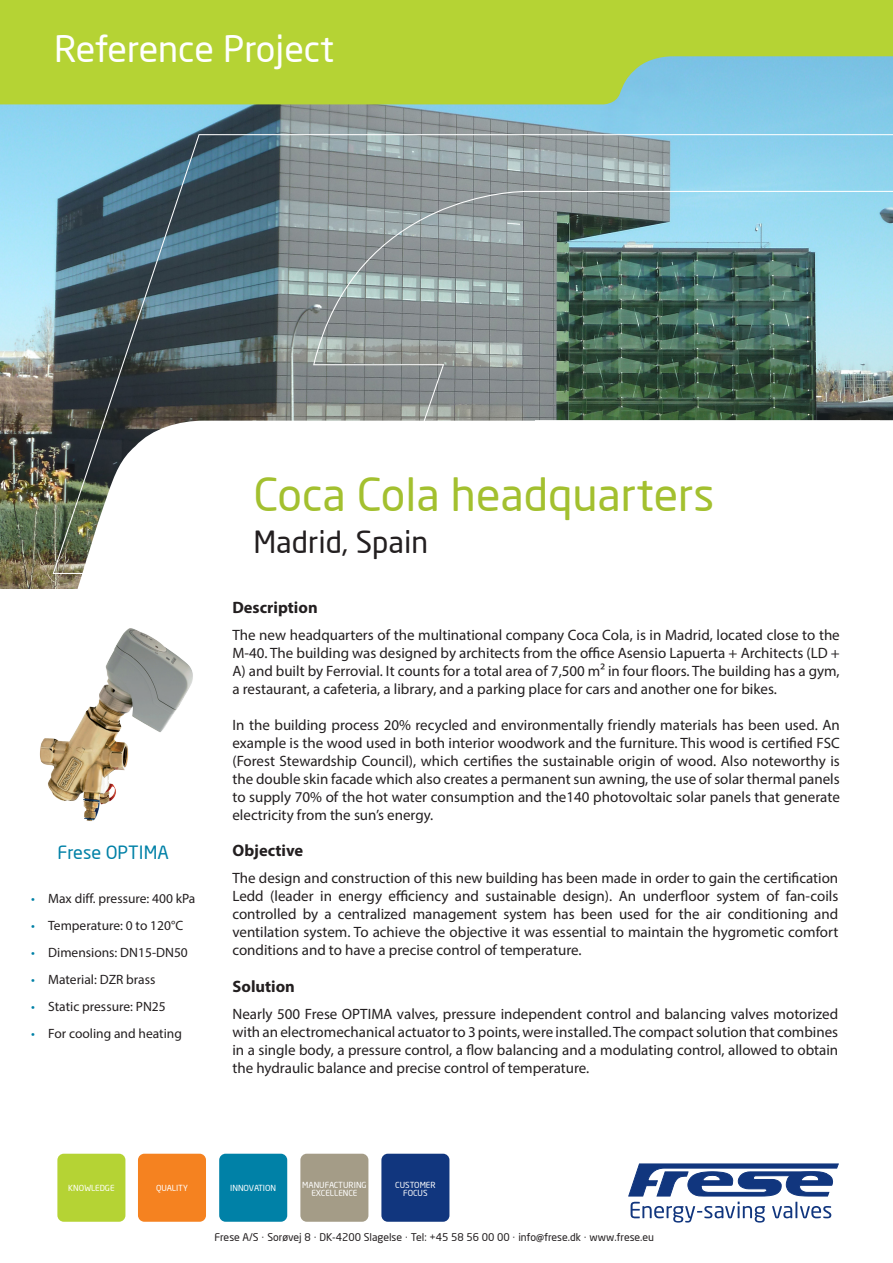
<style>
.page{position:relative;width:893px;height:1263px;background:#fff}
.page>*{position:absolute;margin:0;border:0;box-sizing:border-box;transform-origin:0 0}
.Foside_-_Overskrift{font:45px "Neo Sans";color:#a3c02f}
.t1{font:36px "Neo Sans";color:#fff}
.Foside_-_Overskrift-2{font:30px "Neo Sans";color:#231f20}
.Indledning{font:18px "Neo Sans";color:#0081a7}
.t2{font:700 16.5px "Myriad Pro";color:#231f20}
.t3{font:15px/18px "Myriad Pro";color:#231f20;text-align:justify}
.Indledning-2{font:13.5px "Myriad Pro";color:#231f20}
.Forside_-_toptekst{font:10.5px "Neo Sans";color:#231f20}
.t4{font:8.25px/8.4px "Neo Sans";color:#fff;text-align:center}
.s1{color:#0081a7}
.s2{font-family:"Arial"}
</style>
<div class="page">
<img style="left:0;top:104px;width:893px;height:485px">
<img style="left:53px;top:134px;width:840px;height:287px">
<svg style="left:0;top:0;width:893px;height:104px;background:#add14c"></svg>
<svg style="left:5px;top:421px;width:530px;height:168px"></svg>
<svg style="left:535px;top:421px;width:358px;height:168px"></svg>
<svg style="left:628px;top:1164px;width:211px;height:58px"></svg>
<div style="left:57px;top:1154px;width:68px;height:68px;background:#b5d334;border-radius:6px"></div>
<div style="left:381px;top:1154px;width:68px;height:68px;background:#11367e;border-radius:6px"></div>
<div style="left:138px;top:1154px;width:68px;height:68px;background:#f58220;border-radius:6px"></div>
<div style="left:219px;top:1154px;width:68px;height:68px;background:#0081a7;border-radius:6px"></div>
<div style="left:300px;top:1154px;width:68px;height:68px;background:#a49c87;border-radius:6px"></div>
<img style="left:39px;top:628px;width:154px;height:193px">
<p class="t1" style="left:54px;top:27px;width:281px">Reference Project</p>
<p class="Foside_-_Overskrift" style="left:253px;top:467px;width:463px">Coca Cola headquarters</p>
<p class="Foside_-_Overskrift-2" style="left:253px;top:523px;width:176px">Madrid, Spain</p>
<p class="Indledning" style="left:58px;top:841px;width:113px">Frese OPTIMA</p>
<p class="Indledning-2" style="left:31px;top:890px;width:166px"><span class="s1">•</span> Max diff. pressure: 400 kPa</p>
<p class="Indledning-2" style="left:31px;top:917px;width:153px"><span class="s1">•</span> Temperature: 0 to 120°C</p>
<p class="Indledning-2" style="left:31px;top:944px;width:158px"><span class="s1">•</span> Dimensions: DN15-DN50</p>
<p class="Indledning-2" style="left:31px;top:971px;width:126px"><span class="s1">•</span> Material: DZR brass</p>
<p class="Indledning-2" style="left:31px;top:998px;width:136px"><span class="s1">•</span> Static pressure: PN25</p>
<p class="Indledning-2" style="left:31px;top:1025px;width:152px"><span class="s1">•</span> For cooling and heating</p>
<p class="t2" style="left:232px;top:597px;width:87px">Description</p>
<p class="t3" style="left:232px;top:625px;width:609px">The new headquarters of the multinational company Coca Cola, is in Madrid, located close to the M-40. The building was designed by architects from the office Asensio Lapuerta + Architects (LD + A) and built by Ferrovial. It counts for a total area of 7,500 m² in four floors. The building has a gym, a restaurant, a cafeteria, a library, and a parking place for cars and another one for bikes.</p>
<p class="t3" style="left:232px;top:715px;width:609px">In the building process 20% recycled and environmentally friendly materials has been used. An example is the wood used in both interior woodwork and the furniture. This wood is certified FSC (Forest Stewardship Council), which certifies the sustainable origin of wood. Also noteworthy is the double skin facade which also creates a permanent sun awning, the use of solar thermal panels to supply 70% of the hot water consumption and the140 photovoltaic solar panels that generate electricity from the sun’s energy.</p>
<p class="t2" style="left:232px;top:840px;width:72px">Objective</p>
<p class="t3" style="left:232px;top:868px;width:607px">The design and construction of this new building has been made in order to gain the certification Ledd (leader in energy efficiency and sustainable design). An underfloor system of fan-coils controlled by a centralized management system has been used for the air conditioning and ventilation system. To achieve the objective it was essential to maintain the hygrometic comfort conditions and to have a precise control of temperature.</p>
<p class="t2" style="left:232px;top:976px;width:64px">Solution</p>
<p class="t3" style="left:232px;top:1005px;width:607px">Nearly 500 Frese OPTIMA valves, pressure independent control and balancing valves motorized with an electromechanical actuator to 3 points, were installed. The compact solution that combines in a single body, a pressure control, a flow balancing and a modulating control, allowed to obtain the hydraulic balance and precise control of temperature.</p>
<p class="t4" style="left:68px;top:1183px;width:48px">KNOWLEDGE</p>
<p class="t4" style="left:395px;top:1180px;width:42px">CUSTOMER<br>FOCUS</p>
<p class="t4" style="left:156px;top:1183px;width:33px">QUALITY</p>
<p class="t4" style="left:230px;top:1183px;width:48px">INNOVATION</p>
<p class="t4" style="left:302px;top:1180px;width:66px">MANUFACTURING<br>EXCELLENCE</p>
<p class="Forside_-_toptekst" style="left:215px;top:1231px;width:441px">Frese A/S <span class="s2">·</span> Sorøvej 8 <span class="s2">·</span> DK-4200 Slagelse <span class="s2">·</span> Tel: +45 58 56 00 00 <span class="s2">·</span> info@frese.dk <span class="s2">·</span> www.frese.eu</p>
</div>
